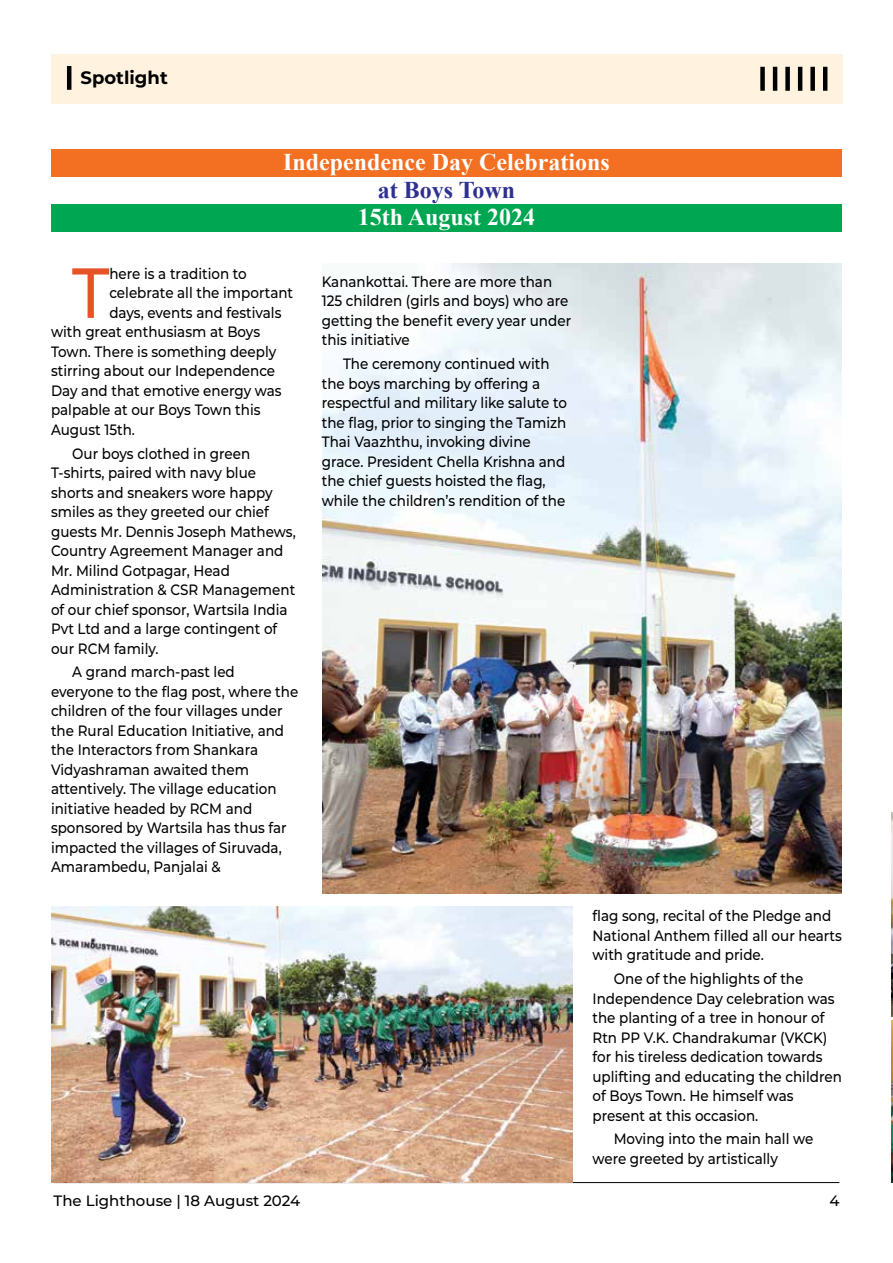
<style>
.page{position:relative;width:893px;height:1263px;background:#fff}
.page>*{position:absolute;margin:0;border:0;box-sizing:border-box;transform-origin:0 0}
.t1{font:500 70.65px "Montserrat";color:#e55326;scale:.9 1}
.t2{font:700 24px "Times New Roman";color:#fff}
.t3{font:700 24px "Times New Roman";color:#2e3092}
.t4{font:700 18px "Montserrat";color:#000}
.t5{font:500 15px/19.5px "Montserrat";color:#000;scale:.9 1}
.t6{font:500 15px "Montserrat";color:#000}
</style>
<div class="page">
<hr style="left:54px;top:1182px;width:785px;height:1px;background:#000">
<div style="left:51px;top:54px;width:791px;height:50px;background:#fff3e0"></div>
<hr style="left:67px;top:66px;width:4px;height:24px;background:#000101">
<div style="left:760px;top:67px;width:5px;height:24px;background:#000101"></div>
<hr style="left:773px;top:67px;width:4px;height:24px;background:#000101">
<div style="left:785px;top:67px;width:5px;height:24px;background:#000101"></div>
<hr style="left:798px;top:67px;width:4px;height:24px;background:#000101">
<div style="left:810px;top:67px;width:5px;height:24px;background:#000101"></div>
<hr style="left:823px;top:67px;width:4px;height:24px;background:#000101">
<img style="left:322px;top:263px;width:519px;height:630px">
<div style="left:51px;top:150px;width:791px;height:27px;background:#f36f21"></div>
<div style="left:51px;top:204px;width:791px;height:28px;background:#00a651"></div>
<img style="left:51px;top:907px;width:521px;height:275px">
<img style="left:892px;top:813px;width:1px;height:204px">
<img style="left:892px;top:1021px;width:1px;height:161px">
<p class="t4" style="left:81px;top:64px;width:89px">Spotlight</p>
<h2 class="t2" style="left:283px;top:144px;width:328px">Independence Day Celebrations</h2>
<h2 class="t3" style="left:378px;top:173px;width:139px">at Boys Town</h2>
<h2 class="t2" style="left:358px;top:199px;width:179px">15th August 2024</h2>
<h1 class="t1" style="left:72px;top:243px;width:43px">T</h1>
<p class="t5" style="left:109px;top:263px;width:154px">here is a tradition to</p>
<p class="t5" style="left:109px;top:283px;width:206px">celebrate all the important</p>
<p class="t5" style="left:109px;top:302px;width:193px">days, events and festivals</p>
<p class="t5" style="left:51px;top:322px;width:234px">with great enthusiasm at Boys</p>
<p class="t5" style="left:51px;top:341px;width:252px">Town. There is something deeply</p>
<p class="t5" style="left:51px;top:361px;width:251px">stirring about our Independence</p>
<p class="t5" style="left:51px;top:380px;width:258px">Day and that emotive energy was</p>
<p class="t5" style="left:51px;top:400px;width:234px">palpable at our Boys Town this</p>
<p class="t5" style="left:51px;top:419px;width:95px">August 15th.</p>
<p class="t5" style="left:51px;top:443px;width:273px;text-indent:21px">Our boys clothed in green<br>T-shirts, paired with navy blue shorts and sneakers wore happy smiles as they greeted our chief guests Mr. Dennis Joseph Mathews,<br>Country Agreement Manager and<br>Mr. Milind Gotpagar, Head<br>Administration &amp; CSR Management of our chief sponsor, Wartsila India<br>Pvt Ltd and a large contingent of our RCM family.</p>
<p class="t5" style="left:51px;top:662px;width:276px;text-indent:21px">A grand march-past led everyone to the flag post, where the children of the four villages under the Rural Education Initiative, and the Interactors from Shankara<br>Vidyashraman awaited them attentively. The village education initiative headed by RCM and sponsored by Wartsila has thus far impacted the villages of Siruvada,<br>Amarambedu, Panjalai &amp;</p>
<p class="t5" style="left:322px;top:271px;width:279px">Kanankottai. There are more than<br>125 children (girls and boys) who are getting the benefit every year under this initiative</p>
<p class="t5" style="left:322px;top:353px;width:274px;text-indent:21px">The ceremony continued with the boys marching by offering a respectful and military like salute to the flag, prior to singing the Tamizh Thai Vaazhthu, invoking divine grace. President Chella Krishna and the chief guests hoisted the flag, while the children’s rendition of the</p>
<p class="t5" style="left:592px;top:906px;width:279px">flag song, recital of the Pledge and<br>National Anthem filled all our hearts with gratitude and pride.</p>
<p class="t5" style="left:592px;top:968px;width:279px;text-indent:21px">One of the highlights of the<br>Independence Day celebration was the planting of a tree in honour of<br>Rtn PP V.K. Chandrakumar (VKCK) for his tireless dedication towards uplifting and educating the children of Boys Town. He himself was present at this occasion.</p>
<p class="t5" style="left:592px;top:1129px;width:247px;text-indent:21px">Moving into the main hall we were greeted by artistically</p>
<p class="t6" style="left:54px;top:1190px;width:248px">The Lighthouse | 18 August 2024</p>
<p class="t6" style="left:829px;top:1190px;width:12px">4</p>
</div>
